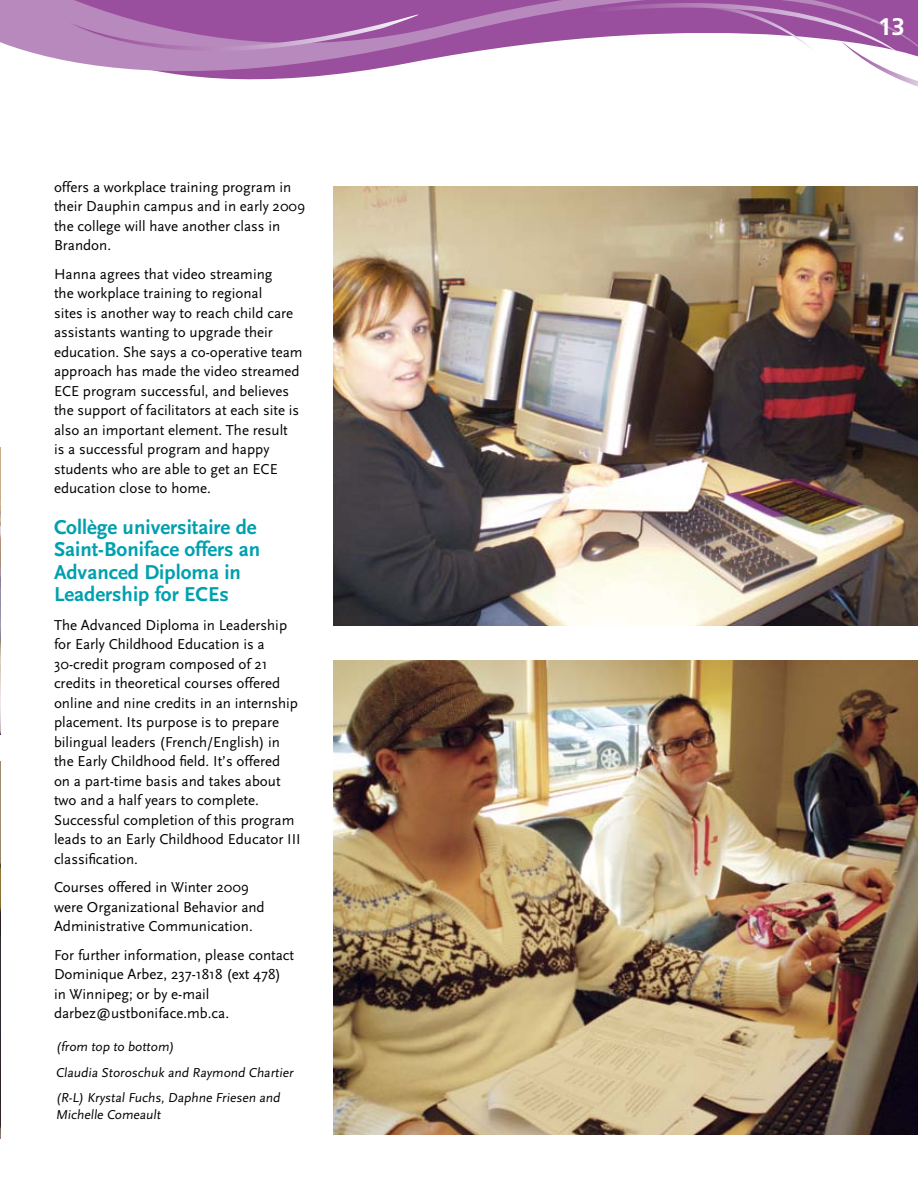
<style>
.page{position:relative;width:918px;height:1188px;background:#fff}
.page>*{position:absolute;margin:0;border:0;box-sizing:border-box;transform-origin:0 0}
.t1{font:700 24px "Frutiger";color:#fff}
.t2{font:700 21px/22.5px "Scala Sans";color:#00a0af}
.t3{font:15px/19.5px "Scala Sans";color:#000}
.t4{font:13.5px/25.5px "Scala Sans";color:#000}
</style>
<div class="page">
<svg style="left:422px;top:0;width:115px;height:61px;fill:#9a4e9e"></svg>
<svg style="left:537px;top:0;width:381px;height:87px"></svg>
<svg style="left:0;top:0;width:422px;height:80px;background:#b581b9"></svg>
<img style="left:333px;top:661px;width:585px;height:473px">
<img style="left:334px;top:186px;width:584px;height:439px">
<img style="left:0;top:761px;width:1px;height:377px">
<img style="left:0;top:447px;width:1px;height:287px">
<p class="t3" style="left:54px;top:177px;width:253px">offers a workplace training program in their Dauphin campus and in early 2009 the college will have another class in<br>Brandon.</p>
<p class="t3" style="left:54px;top:264px;width:250px">Hanna agrees that video streaming<br>the workplace training to regional<br>sites is another way to reach child care assistants wanting to upgrade their education. She says a co-operative team approach has made the video streamed ECE program successful, and believes the support of facilitators at each site is also an important element. The result<br>is a successful program and happy students who are able to get an ECE education close to home.</p>
<h2 class="t2" style="left:54px;top:516px;width:208px">Collège universitaire de<br>Saint-Boniface offers an<br>Advanced Diploma in<br>Leadership for ECEs</h2>
<p class="t3" style="left:54px;top:615px;width:248px">The Advanced Diploma in Leadership for Early Childhood Education is a 30-credit program composed of 21 credits in theoretical courses offered online and nine credits in an internship placement. Its purpose is to prepare bilingual leaders (French/English) in the Early Childhood field. It’s offered<br>on a part-time basis and takes about two and a half years to complete.<br>Successful completion of this program leads to an Early Childhood Educator III classification.</p>
<p class="t3" style="left:54px;top:878px;width:212px">Courses offered in Winter 2009 were Organizational Behavior and<br>Administrative Communication.</p>
<p class="t3" style="left:54px;top:945px;width:242px">For further information, please contact Dominique Arbez, 237-1818 (ext 478) in Winnipeg; or by e-mail darbez@ustboniface.mb.ca.</p>
<p class="t4" style="left:56px;top:1034px;width:241px">(from top to bottom)<br>Claudia Storoschuk and Raymond Chartier (R-L) Krystal Fuchs, Daphne Friesen and</p>
<p class="t4" style="left:56px;top:1102px;width:108px">Michelle Comeault</p>
<h1 class="t1" style="left:878px;top:12px;width:28px">13</h1>
</div>
